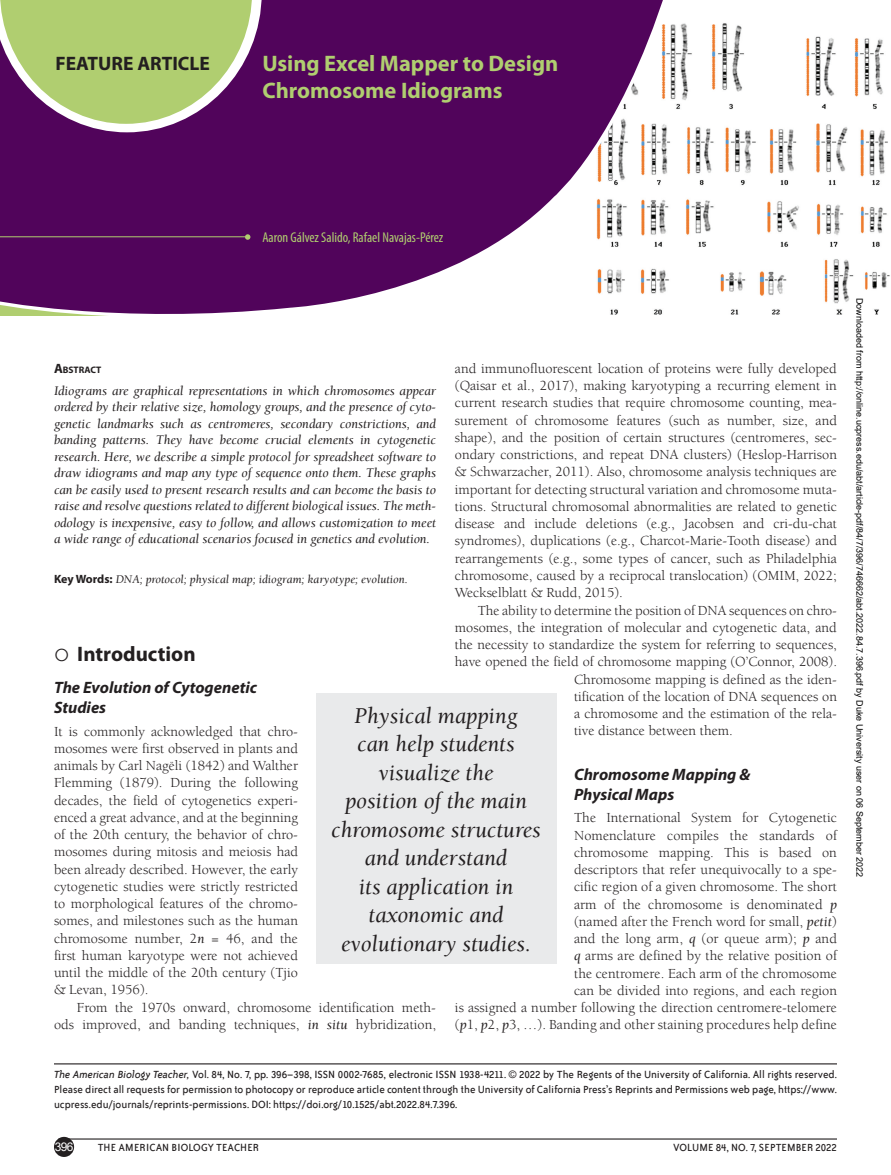
<style>
.page{position:relative;width:891px;height:1175px;background:#fff}
.page>*{position:absolute;margin:0;border:0;box-sizing:border-box;transform-origin:0 0}
.SEP{font:italic 23.25px/28.5px "Berkeley Std";color:#231f20;text-align:center}
.AT{font:700 22.5px/27px "Myriad Pro";color:#b0ce70}
.t1{font:700 21px "Myriad Pro";color:#231f20}
.CL{font:700 19.5px "Myriad Pro";color:#231f20}
.t2{font:italic 700 16.5px/20.2px "Myriad Pro";color:#231f20}
.TEXT_IND{font:14.25px/17.2px "Berkeley Std";color:#231f20;text-align:right}
.TEXT{font:14.25px/17.2px "Berkeley Std";letter-spacing:.005em;color:#231f20;text-align:justify}
.AU{font:condensed 14.25px "Myriad Pro";color:#b0ce70}
.ABKW{font:italic 13.5px/16.5px "Berkeley Std";letter-spacing:-.005em;color:#231f20;text-align:justify}
.EB{font:12px/15px "Bailey Sans ITC";color:#231f20;text-align:justify}
.CO{font:italic 12px "Berkeley Std";color:#231f20}
.t3{font:12px "Arial";color:#fff}
.ABKWH{font:700 9.45px "Myriad Pro";color:#231f20}
.t4{font:9px "Arial";color:#000}
.s1{font-style:italic}
.s2{font-family:"Arial Unicode MS";font-size:10.5px}
.s3{font-size:13.5px}
.s4{font-family:"Myriad Pro";font-weight:700;font-style:normal}
</style>
<div class="page">
<div style="left:54px;top:1136px;width:20px;height:20px;background:#231f20;border-radius:50%"></div>
<hr style="left:59px;top:1138px;width:778px;height:1px;background:#231f20">
<img style="left:673px;top:23px;width:217px;height:292px">
<svg style="left:0;top:0;width:673px;height:316px;fill:#51045b"></svg>
<svg style="left:0;top:0;width:262px;height:132px;background:#a3a879"></svg>
<hr style="left:0;top:236px;width:245px;height:1px;background:#b0ce70">
<svg style="left:245px;top:234px;width:5px;height:6px"></svg>
<hr style="left:54px;top:1063px;width:783px;height:1px;background:#231f20">
<div style="left:316px;top:693px;width:240px;height:271px;background:#e9eaeb"></div>
<p class="CL" style="left:56px;top:49px;width:156px">FEATURE ARTICLE</p>
<p class="AT" style="left:262px;top:48px;width:298px">Using Excel Mapper to Design<br>Chromosome Idiograms</p>
<p class="AU" style="left:262px;top:229px;width:183px">Aaron Gálvez Salido, Rafael Navajas-Pérez</p>
<p class="TEXT_IND" style="left:455px;top:360px;width:384px;text-align:justify">and immunofluorescent location of proteins were fully developed (Qaisar et al., 2017), making karyotyping a recurring element in current research studies that require chromosome counting, mea&shy;surement of chromosome features (such as number, size, and shape), and the position of certain structures (centromeres, sec&shy;ondary constrictions, and repeat DNA clusters) (Heslop-Harrison &amp; Schwarzacher, 2011). Also, chromosome analysis techniques are important for detecting structural variation and chromosome muta&shy;tions. Structural chromosomal abnormalities are related to genetic disease and include deletions (e.g., Jacobsen and cri-du-chat syndromes), duplications (e.g., Charcot-Marie-Tooth disease) and rearrangements (e.g., some types of cancer, such as Philadelphia chromosome, caused by a reciprocal translocation) (OMIM, 2022; Weckselblatt &amp; Rudd, 2015).</p>
<p class="TEXT_IND" style="left:478px;top:601px;width:361px">The ability to determine the position of DNA sequences on chro-</p>
<p class="TEXT_IND" style="left:455px;top:619px;width:384px">mosomes, the integration of molecular and cytogenetic data, and</p>
<p class="TEXT_IND" style="left:455px;top:636px;width:384px">the necessity to standardize the system for referring to sequences,</p>
<p class="TEXT_IND" style="left:455px;top:653px;width:384px">have opened the field of chromosome mapping (O’Connor, 2008).</p>
<p class="TEXT_IND" style="left:574px;top:670px;width:264px">Chromosome mapping is defined as the iden-</p>
<p class="TEXT_IND" style="left:574px;top:688px;width:264px">tification of the location of DNA sequences on</p>
<p class="TEXT_IND" style="left:574px;top:705px;width:264px">a chromosome and the estimation of the rela-</p>
<p class="TEXT_IND" style="left:574px;top:722px;width:160px">tive distance between them.</p>
<h2 class="t2" style="left:574px;top:762px;width:178px">Chromosome Mapping &amp;<br>Physical Maps</h2>
<p class="TEXT" style="left:455px;top:809px;width:384px;text-align:right">The International System for Cytogenetic<br>Nomenclature compiles the standards of<br>chromosome mapping. This is based on<br>descriptors that refer unequivocally to a spe-<br>cific region of a given chromosome. The short<br>arm of the chromosome is denominated <span class="s1">p<br></span>(named after the French word for small, <span class="s1">petit</span>)<br>and the long arm, <span class="s1">q</span> (or queue arm); <span class="s1">p</span> and<br><span class="s1">q</span> arms are defined by the relative position of<br>the centromere. Each arm of the chromosome<br>can be divided into regions, and each region<br>is assigned a number following the direction centromere-telomere (<span class="s1">p</span>1, <span class="s1">p</span>2, <span class="s1">p</span>3, …). Banding and other staining procedures help define</p>
<p class="EB" style="left:54px;top:1067px;width:784px"><span class="s1">The American Biology Teacher,</span> Vol. 84, No. 7, pp. 396–398, ISSN 0002-7685, electronic ISSN 1938-4211. <span class="s2">©</span> 2022 by The Regents of the University of California. All rights reserved.<br>Please direct all requests for permission to photocopy or reproduce article content through the University of California Press’s Reprints and Permissions web page, https://www. ucpress.edu/journals/reprints-permissions. DOI: https://doi.org/10.1525/abt.2022.84.7.396.</p>
<p class="ABKWH" style="left:54px;top:363px;width:49px"><span class="s3">A</span>BSTRACT</p>
<p class="ABKW" style="left:54px;top:382px;width:384px">Idiograms are graphical representations in which chromosomes appear ordered by their relative size, homology groups, and the presence of cyto&shy;genetic landmarks such as centromeres, secondary constrictions, and banding patterns. They have become crucial elements in cytogenetic research. Here, we describe a simple protocol for spreadsheet software to draw idiograms and map any type of sequence onto them. These graphs can be easily used to present research results and can become the basis to raise and resolve questions related to different biological issues. The meth&shy;odology is inexpensive, easy to follow, and allows customization to meet a wide range of educational scenarios focused in genetics and evolution.</p>
<p class="CO" style="left:54px;top:573px;width:355px"><span class="s4">Key Words:</span> DNA; protocol; physical map; idiogram; karyotype; evolution.</p>
<p class="t1" style="left:77px;top:638px;width:120px">Introduction</p>
<h2 class="t2" style="left:54px;top:676px;width:204px">The Evolution of Cytogenetic<br>Studies</h2>
<p class="TEXT" style="left:54px;top:722px;width:246px">It is commonly acknowledged that chro&shy;mosomes were first observed in plants and animals by Carl Nagëli (1842) and Walther Flemming (1879). During the following decades, the field of cytogenetics experi&shy;enced a great advance, and at the beginning of the 20th century, the behavior of chro&shy;mosomes during mitosis and meiosis had been already described. However, the early cytogenetic studies were strictly restricted to morphological features of the chromo&shy;somes, and milestones such as the human chromosome number, 2<span class="s1">n</span> = 46, and the first human karyotype were not achieved until the middle of the 20th century (Tjio &amp; Levan, 1956).</p>
<p class="TEXT_IND" style="left:54px;top:998px;width:384px">From the 1970s onward, chromosome identification meth&shy;ods improved, and banding techniques, <span class="s1">in situ</span> hybridization,</p>
<p class="SEP" style="left:331px;top:701px;width:211px">Physical mapping<br>can help students visualize the<br>position of the main chromosome structures and understand<br>its application in taxonomic and evolutionary studies.</p>
<p class="t3" style="left:55px;top:1138px;width:20px">396</p>
<p class="EB" style="left:98px;top:1140px;width:163px">THE AMERICAN BIOLOGY TEACHER</p>
<p class="EB" style="left:673px;top:1140px;width:165px">VOLUME 84, NO. 7, SEPTEMBER 2022</p>
<p class="t4" style="left:863px;top:298px;width:581px;rotate:90deg">Downloaded from http://online.ucpress.edu/abt/article-pdf/84/7/396/746662/abt.2022.84.7.396.pdf by Duke University user on 06 September 2022</p>
</div>
